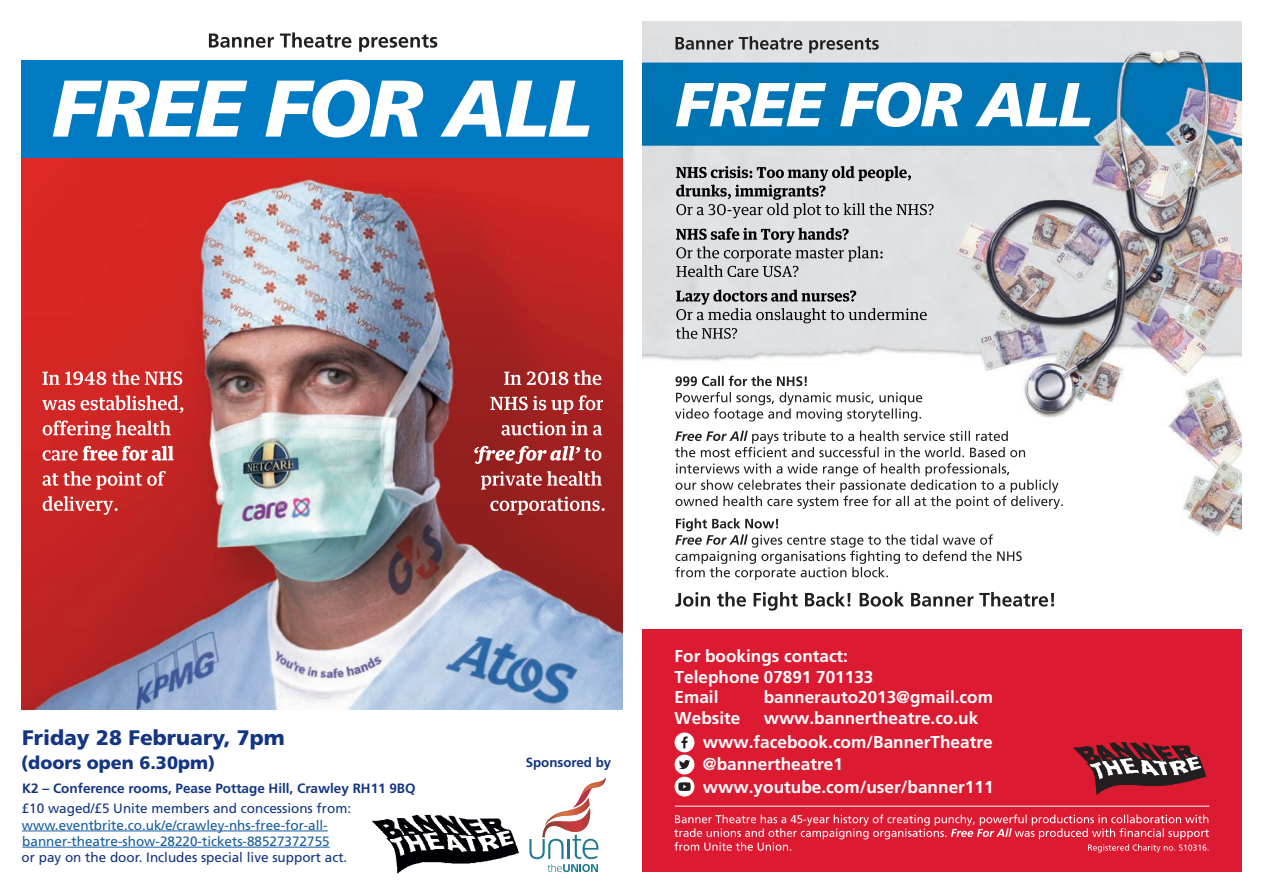
<style>
.page{position:relative;width:1263px;height:893px;background:#fff}
.page>*{position:absolute;margin:0;border:0;box-sizing:border-box;transform-origin:0 0}
.t1{font:900 21px "Frutiger";color:#133583}
.t2{font:900 18px "Frutiger";color:#133583}
.t3{font:700 17.25px/22.4px "Frutiger";color:#fff}
.t4{font:700 17.1px/20.5px "Frutiger";color:#fff}
.t5{font:13.5px/16.2px "Frutiger";color:#175d9e}
.t6{font:13.5px "Frutiger";color:#133583}
.t7{font:700 13.5px "Frutiger";color:#133583}
.t8{font:700 13.35px "Frutiger";color:#133583}
</style>
<div class="page">
<img style="left:22px;top:158px;width:601px;height:552px">
<svg style="left:43px;top:496px;width:75px;height:19px"></svg>
<svg style="left:42px;top:471px;width:124px;height:19px"></svg>
<svg style="left:43px;top:446px;width:131px;height:15px"></svg>
<svg style="left:43px;top:421px;width:128px;height:18px"></svg>
<svg style="left:42px;top:395px;width:141px;height:18px"></svg>
<svg style="left:42px;top:370px;width:140px;height:15px"></svg>
<svg style="left:490px;top:497px;width:115px;height:18px"></svg>
<svg style="left:481px;top:471px;width:121px;height:19px"></svg>
<svg style="left:474px;top:446px;width:127px;height:18px"></svg>
<svg style="left:501px;top:421px;width:101px;height:14px"></svg>
<svg style="left:490px;top:395px;width:113px;height:19px"></svg>
<svg style="left:504px;top:370px;width:97px;height:15px"></svg>
<div style="left:22px;top:60px;width:601px;height:98px;background:#007ac2"></div>
<svg style="left:53px;top:80px;width:537px;height:58px"></svg>
<svg style="left:209px;top:32px;width:228px;height:20px"></svg>
<img style="left:642px;top:21px;width:600px;height:571px">
<div style="left:642px;top:629px;width:600px;height:243px;background:#dc1a32"></div>
<svg style="left:676px;top:290px;width:251px;height:49px"></svg>
<svg style="left:676px;top:228px;width:207px;height:49px"></svg>
<svg style="left:676px;top:166px;width:258px;height:52px"></svg>
<img style="left:1073px;top:742px;width:134px;height:53px">
<svg style="left:675px;top:36px;width:204px;height:17px"></svg>
<svg style="left:674px;top:814px;width:535px;height:38px"></svg>
<svg style="left:676px;top:82px;width:414px;height:45px"></svg>
<div style="left:674px;top:732px;width:20px;height:20px;background:#fff;border-radius:50%"></div>
<svg style="left:681px;top:736px;width:7px;height:12px"></svg>
<div style="left:674px;top:755px;width:20px;height:19px;background:#fff;border-radius:50%"></div>
<svg style="left:679px;top:760px;width:11px;height:9px"></svg>
<div style="left:674px;top:777px;width:20px;height:20px;background:#fff;border-radius:50%"></div>
<svg style="left:678px;top:782px;width:13px;height:9px"></svg>
<hr style="left:675px;top:806px;width:534px;height:1px;background:#fff">
<svg style="left:675px;top:592px;width:379px;height:19px"></svg>
<svg style="left:675px;top:518px;width:347px;height:62px"></svg>
<svg style="left:675px;top:463px;width:388px;height:46px"></svg>
<svg style="left:675px;top:431px;width:350px;height:26px"></svg>
<svg style="left:675px;top:392px;width:247px;height:29px"></svg>
<svg style="left:675px;top:376px;width:132px;height:10px"></svg>
<svg style="left:529px;top:797px;width:70px;height:75px"></svg>
<img style="left:580px;top:777px;width:26px;height:20px">
<hr style="left:22px;top:831px;width:306px;height:1px;background:#175d9e">
<hr style="left:22px;top:847px;width:308px;height:1px;background:#175d9e">
<img style="left:372px;top:814px;width:147px;height:60px">
<p class="t1" style="left:22px;top:725px;width:264px">Friday 28 February, 7pm</p>
<p class="t2" style="left:21px;top:752px;width:195px">(doors open 6.30pm)</p>
<p class="t7" style="left:22px;top:780px;width:395px">K2 – Conference rooms, Pease Pottage Hill, Crawley RH11 9BQ</p>
<p class="t6" style="left:22px;top:801px;width:331px">£10 waged/£5 Unite members and concessions from:</p>
<p class="t5" style="left:22px;top:817px;width:309px">www.eventbrite.co.uk/e/crawley-nhs-free-for-all&shy;banner-theatre-show-28220-tickets-88527372755</p>
<p class="t6" style="left:22px;top:849px;width:327px">or pay on the door. Includes special live support act.</p>
<p class="t8" style="left:526px;top:755px;width:87px">Sponsored by</p>
<p class="t4" style="left:675px;top:646px;width:200px">For bookings contact:<br>Telephone 07891 701133<br>Email</p>
<p class="t4" style="left:764px;top:687px;width:231px">bannerauto2013@gmail.com</p>
<p class="t4" style="left:675px;top:707px;width:67px">Website</p>
<p class="t4" style="left:764px;top:707px;width:216px">www.bannertheatre.co.uk</p>
<p class="t3" style="left:703px;top:730px;width:292px">www.facebook.com/BannerTheatre @bannertheatre1 www.youtube.com/user/banner111</p>
</div>
